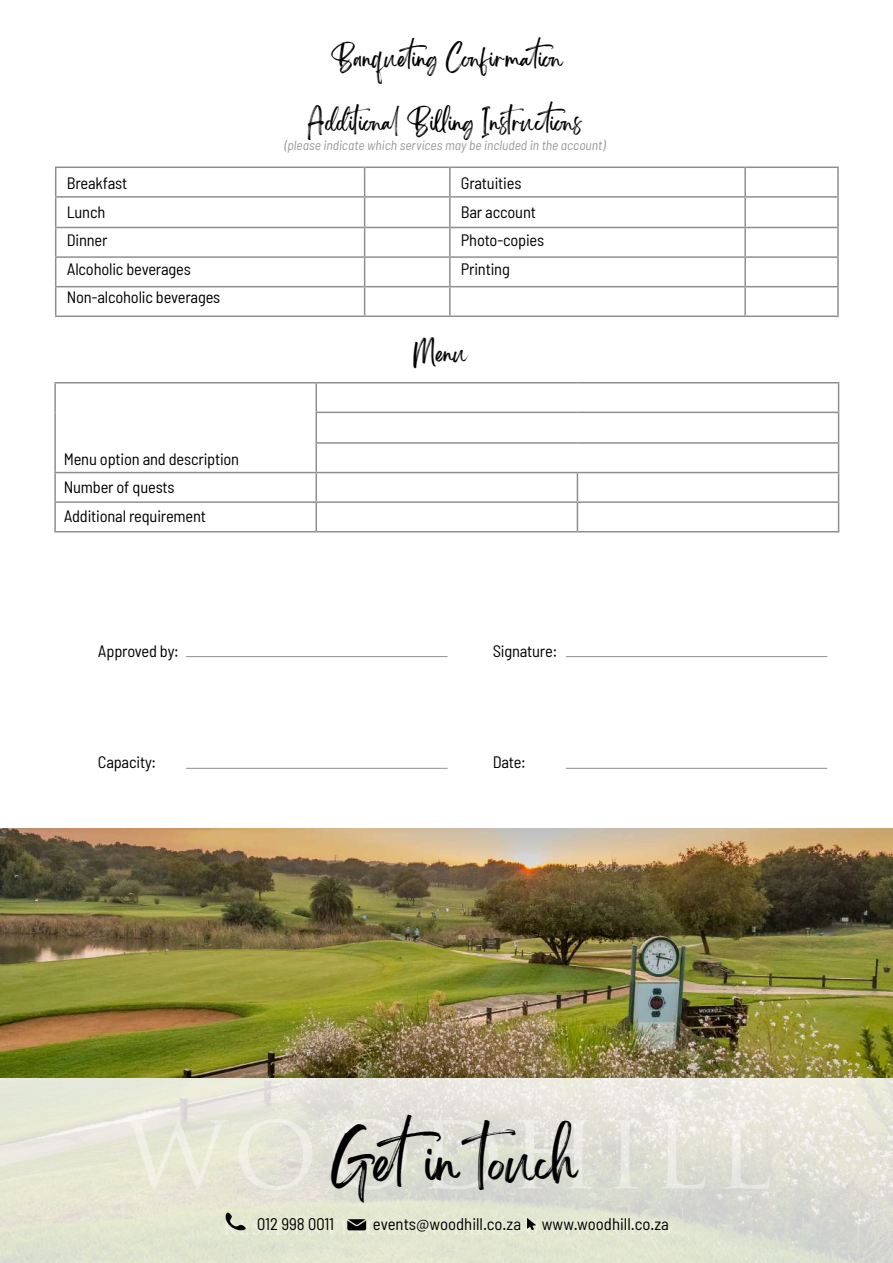
<style>
.page{position:relative;width:893px;height:1263px;background:#fff}
.page>*{position:absolute;margin:0;border:0;box-sizing:border-box;transform-origin:0 0}
.t1{font:46.05px "Brightwall Personal Use";color:#000}
.t2{font:19.95px "Brightwall Personal Use";color:#000}
.t3{font:semi-condensed 16.8px "Barlow";color:#000}
.t4{font:semi-condensed 16.5px/28.5px "Barlow";letter-spacing:-.01em;color:#000}
.t5{font:italic semi-condensed 13.5px "Barlow";color:#999}
</style>
<div class="page">
<svg style="left:0;top:656px;width:893px;height:607px"></svg>
<svg style="left:124px;top:1120px;width:105px;height:70px;background:#e8e8d7"></svg>
<svg style="left:238px;top:1119px;width:74px;height:71px;background:#e6e5d9"></svg>
<svg style="left:333px;top:1119px;width:74px;height:71px;background:#e0e0d7"></svg>
<svg style="left:426px;top:1119px;width:72px;height:70px;background:#ddded6"></svg>
<svg style="left:517px;top:1120px;width:74px;height:68px;background:#e0e1d8"></svg>
<svg style="left:614px;top:1120px;width:24px;height:68px;background:#e1e1da"></svg>
<svg style="left:660px;top:1120px;width:46px;height:69px;background:#e3e3da"></svg>
<svg style="left:724px;top:1120px;width:46px;height:69px;background:#e3e2da"></svg>
<svg style="left:386px;top:1220px;width:76px;height:14px"></svg>
<svg style="left:613px;top:1220px;width:57px;height:14px"></svg>
<svg style="left:223px;top:1211px;width:152px;height:23px;background:#d1d5c0"></svg>
<svg style="left:470px;top:1218px;width:134px;height:16px;background:#dee2ce"></svg>
<img style="left:0;top:829px;width:893px;height:249px">
<hr style="left:186px;top:656px;width:262px;height:1px;background:#8d8f91">
<hr style="left:186px;top:768px;width:262px;height:1px;background:#8d8f91">
<hr style="left:566px;top:656px;width:261px;height:1px;background:#8d8f91">
<hr style="left:566px;top:768px;width:261px;height:1px;background:#8d8f91">
<hr style="left:55px;top:167px;width:310px;height:1px;background:#8d8e90">
<hr style="left:365px;top:167px;width:85px;height:1px;background:#8d8e90">
<hr style="left:450px;top:167px;width:295px;height:1px;background:#8d8e90">
<hr style="left:449px;top:168px;width:2px;height:28px;background:#8d8e90">
<hr style="left:745px;top:167px;width:94px;height:1px;background:#8d8e90">
<hr style="left:744px;top:168px;width:2px;height:28px;background:#8d8e90">
<hr style="left:837px;top:168px;width:2px;height:28px;background:#8d8e90">
<hr style="left:55px;top:196px;width:310px;height:2px;background:#8d8e90">
<hr style="left:365px;top:196px;width:85px;height:2px;background:#8d8e90">
<hr style="left:450px;top:196px;width:295px;height:2px;background:#8d8e90">
<hr style="left:449px;top:198px;width:2px;height:29px;background:#8d8e90">
<hr style="left:745px;top:196px;width:94px;height:2px;background:#8d8e90">
<hr style="left:744px;top:198px;width:2px;height:29px;background:#8d8e90">
<hr style="left:837px;top:198px;width:2px;height:29px;background:#8d8e90">
<hr style="left:55px;top:227px;width:310px;height:1px;background:#8d8e90">
<hr style="left:365px;top:227px;width:85px;height:1px;background:#8d8e90">
<hr style="left:450px;top:227px;width:295px;height:1px;background:#8d8e90">
<hr style="left:449px;top:228px;width:2px;height:28px;background:#8d8e90">
<hr style="left:745px;top:227px;width:94px;height:1px;background:#8d8e90">
<hr style="left:744px;top:228px;width:2px;height:28px;background:#8d8e90">
<hr style="left:837px;top:228px;width:2px;height:28px;background:#8d8e90">
<hr style="left:55px;top:256px;width:310px;height:2px;background:#8d8e90">
<hr style="left:365px;top:256px;width:85px;height:2px;background:#8d8e90">
<hr style="left:450px;top:256px;width:295px;height:2px;background:#8d8e90">
<hr style="left:449px;top:258px;width:2px;height:28px;background:#8d8e90">
<hr style="left:745px;top:256px;width:94px;height:2px;background:#8d8e90">
<hr style="left:744px;top:258px;width:2px;height:28px;background:#8d8e90">
<hr style="left:837px;top:258px;width:2px;height:28px;background:#8d8e90">
<hr style="left:55px;top:286px;width:310px;height:1px;background:#8d8e90">
<svg style="left:55px;top:168px;width:1px;height:147px"></svg>
<hr style="left:365px;top:286px;width:85px;height:1px;background:#8d8e90">
<svg style="left:364px;top:168px;width:1px;height:147px"></svg>
<hr style="left:450px;top:286px;width:295px;height:1px;background:#8d8e90">
<hr style="left:449px;top:287px;width:2px;height:28px;background:#8d8e90">
<hr style="left:745px;top:286px;width:94px;height:1px;background:#8d8e90">
<hr style="left:744px;top:287px;width:2px;height:28px;background:#8d8e90">
<hr style="left:837px;top:287px;width:2px;height:28px;background:#8d8e90">
<hr style="left:55px;top:315px;width:310px;height:2px;background:#8d8e90">
<hr style="left:365px;top:315px;width:85px;height:2px;background:#8d8e90">
<hr style="left:450px;top:315px;width:295px;height:2px;background:#8d8e90">
<hr style="left:745px;top:315px;width:94px;height:2px;background:#8d8e90">
<hr style="left:54px;top:382px;width:262px;height:1px;background:#8d8e90">
<hr style="left:54px;top:383px;width:2px;height:29px;background:#8d8e90">
<hr style="left:316px;top:382px;width:261px;height:1px;background:#8d8e90">
<hr style="left:577px;top:382px;width:262px;height:1px;background:#8d8e90">
<hr style="left:54px;top:412px;width:2px;height:31px;background:#8d8e90">
<hr style="left:316px;top:412px;width:261px;height:1px;background:#8d8e90">
<hr style="left:577px;top:412px;width:262px;height:1px;background:#8d8e90">
<hr style="left:54px;top:443px;width:2px;height:29px;background:#8d8e90">
<hr style="left:316px;top:442px;width:261px;height:2px;background:#8d8e90">
<hr style="left:577px;top:442px;width:262px;height:2px;background:#8d8e90">
<hr style="left:54px;top:472px;width:262px;height:1px;background:#8d8e90">
<hr style="left:54px;top:473px;width:2px;height:28px;background:#8d8e90">
<hr style="left:316px;top:472px;width:261px;height:1px;background:#8d8e90">
<hr style="left:577px;top:472px;width:262px;height:1px;background:#8d8e90">
<hr style="left:54px;top:501px;width:262px;height:2px;background:#8d8e90">
<hr style="left:54px;top:503px;width:2px;height:28px;background:#8d8e90">
<hr style="left:316px;top:501px;width:261px;height:2px;background:#8d8e90">
<svg style="left:316px;top:383px;width:1px;height:148px"></svg>
<hr style="left:577px;top:501px;width:262px;height:2px;background:#8d8e90">
<svg style="left:577px;top:473px;width:1px;height:58px"></svg>
<svg style="left:838px;top:383px;width:1px;height:148px"></svg>
<hr style="left:54px;top:531px;width:262px;height:1px;background:#8d8e90">
<hr style="left:316px;top:531px;width:261px;height:1px;background:#8d8e90">
<hr style="left:577px;top:531px;width:262px;height:1px;background:#8d8e90">
<p class="t2" style="left:331px;top:52px;width:234px">Banqueting Confirmation</p>
<p class="t2" style="left:308px;top:115px;width:275px">Additional Billing Instructions</p>
<p class="t5" style="left:284px;top:137px;width:323px">(please indicate which services may be included in the account)</p>
<p class="t4" style="left:67px;top:168px;width:155px">Breakfast<br>Lunch<br>Dinner<br>Alcoholic beverages<br>Non-alcoholic beverages</p>
<p class="t4" style="left:461px;top:168px;width:85px">Gratuities<br>Bar account<br>Photo-copies<br>Printing</p>
<p class="t2" style="left:414px;top:347px;width:54px">Menu</p>
<p class="t4" style="left:64px;top:444px;width:177px">Menu option and description<br>Number of quests<br>Additional requirement</p>
<p class="t4" style="left:98px;top:636px;width:82px">Approved by:</p>
<p class="t4" style="left:98px;top:748px;width:60px">Capacity:</p>
<p class="t4" style="left:493px;top:636px;width:66px">Signature:</p>
<p class="t4" style="left:493px;top:748px;width:35px">Date:</p>
<h1 class="t1" style="left:332px;top:1146px;width:245px">Getin touch</h1>
<p class="t3" style="left:257px;top:1214px;width:79px">012 998 0011</p>
<p class="t3" style="left:373px;top:1214px;width:297px">events@woodhill.co.za www.woodhill.co.za</p>
</div>
